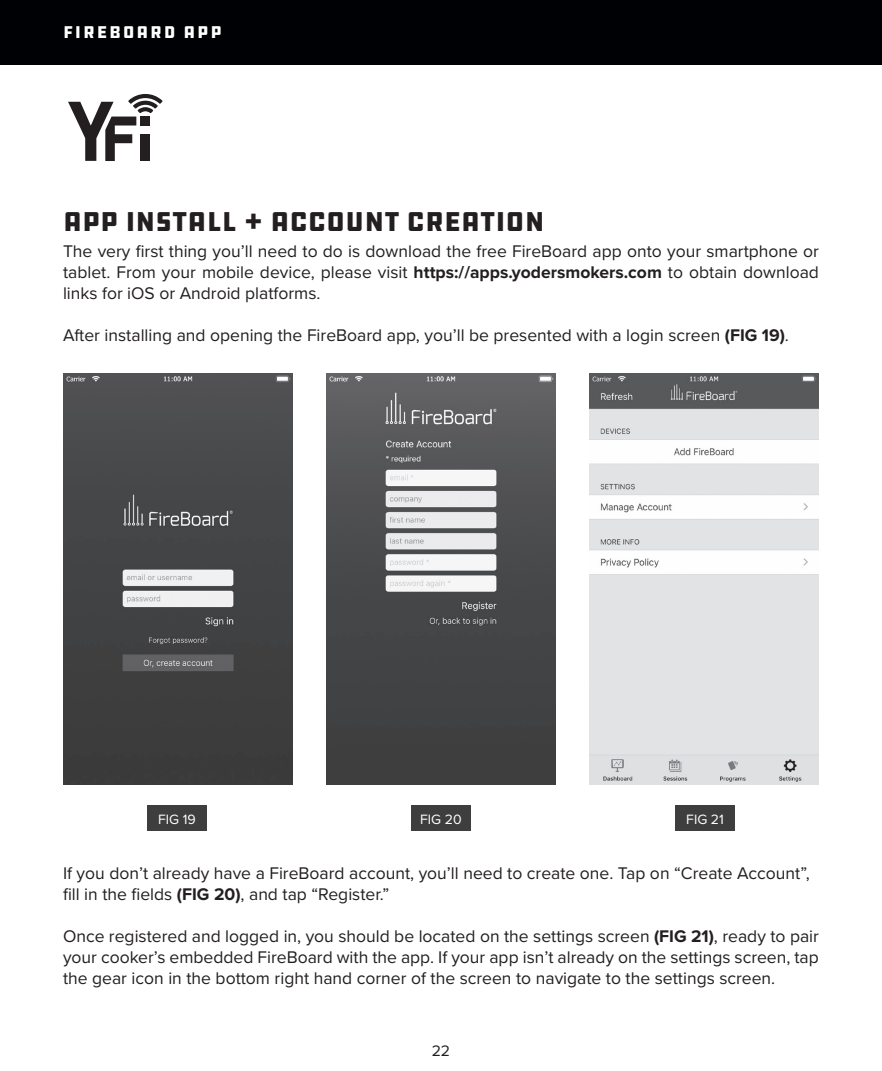
<style>
.page{position:relative;width:882px;height:1071px;background:#fff}
.page>*{position:absolute;margin:0;border:0;box-sizing:border-box;transform-origin:0 0}
.t1{font:28px "DDC Hardware";color:#231f20}
.t2{font:17.5px/21px "Proxima Nova";color:#231f20;text-align:justify}
.t3{font:17.5px "DDC Hardware";letter-spacing:.1em;color:#fff}
.t4{font:15.75px "Proxima Nova";color:#231f20}
.t5{font:14px "Proxima Nova";color:#fff}
.s1{font-weight:700}
</style>
<div class="page">
<div style="left:0;top:0;width:882px;height:64px;background:#000104"></div>
<img style="left:63px;top:374px;width:229px;height:410px">
<img style="left:326px;top:374px;width:230px;height:410px">
<img style="left:590px;top:374px;width:229px;height:410px">
<div style="left:147px;top:805px;width:60px;height:26px;background:#3e3e3f"></div>
<div style="left:411px;top:805px;width:60px;height:26px;background:#3e3e3f"></div>
<div style="left:675px;top:805px;width:60px;height:26px;background:#3e3e3f"></div>
<svg style="left:68px;top:94px;width:95px;height:67px"></svg>
<p class="t3" style="left:63px;top:22px;width:160px">FIREBOARD APP</p>
<h1 class="t1" style="left:63px;top:204px;width:483px">APP INSTALL + ACCOUNT CREATION</h1>
<p class="t2" style="left:63px;top:240px;width:758px">The very first thing you’ll need to do is download the free FireBoard app onto your smartphone or tablet. From your mobile device, please visit <span class="s1">https://apps.yodersmokers.com</span> to obtain download links for iOS or Android platforms.</p>
<p class="t2" style="left:63px;top:324px;width:727px">After installing and opening the FireBoard app, you’ll be presented with a login screen <span class="s1">(FIG 19)</span>.</p>
<p class="t5" style="left:158px;top:809px;width:39px">FIG 19</p>
<p class="t5" style="left:420px;top:809px;width:43px">FIG 20</p>
<p class="t5" style="left:686px;top:809px;width:39px">FIG 21</p>
<p class="t2" style="left:63px;top:862px;width:748px">If you don’t already have a FireBoard account, you’ll need to create one. Tap on “Create Account”, fill in the fields <span class="s1">(FIG 20)</span>, and tap “Register.”</p>
<p class="t2" style="left:63px;top:925px;width:757px">Once registered and logged in, you should be located on the settings screen <span class="s1">(FIG 21)</span>, ready to pair your cooker’s embedded FireBoard with the app. If your app isn’t already on the settings screen, tap the gear icon in the bottom right hand corner of the screen to navigate to the settings screen.</p>
<p class="t4" style="left:432px;top:1039px;width:20px">22</p>
</div>
